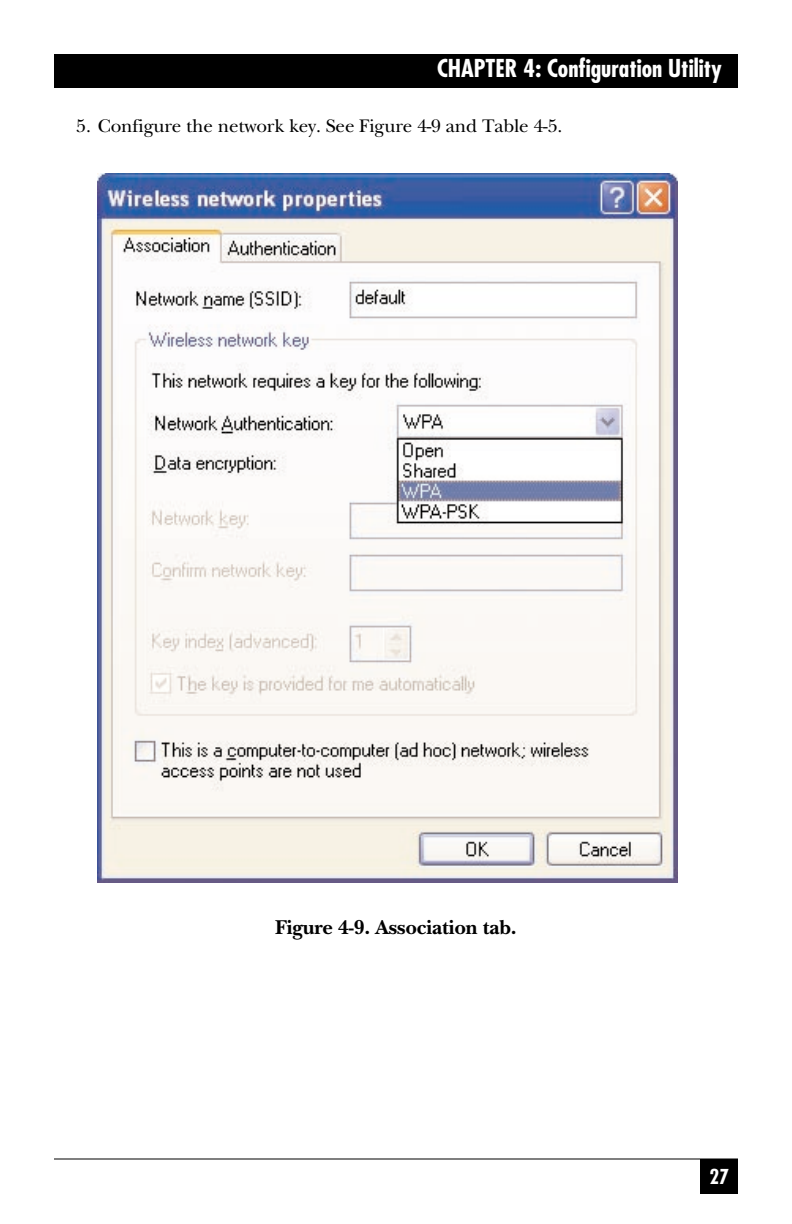
<style>
.page{position:relative;width:792px;height:1224px;background:#fff}
.page>*{position:absolute;margin:0;border:0;box-sizing:border-box;transform-origin:0 0}
.t1{font:700 condensed 24px "Futura";color:#fff}
.t2{font:700 20.8px "New Baskerville";letter-spacing:-.005em;color:#000}
.t3{font:700 condensed 20px "Futura";color:#fff}
.t4{font:19px "New Baskerville";letter-spacing:-.005em;color:#000}
</style>
<div class="page">
<div style="left:54px;top:54px;width:684px;height:34px;background:#000"></div>
<div style="left:700px;top:1159px;width:38px;height:35px;background:#000"></div>
<hr style="left:54px;top:1158px;width:684px;height:2px;background:#000">
<img style="left:97px;top:174px;width:580px;height:709px">
<p class="t1" style="left:437px;top:58px;width:286px">CHAPTER 4: Configuration Utility</p>
<p class="t4" style="left:76px;top:119px;width:488px">5. Configure the network key. See Figure 4-9 and Table 4-5.</p>
<p class="t2" style="left:275px;top:920px;width:243px">Figure 4-9. Association tab.</p>
<p class="t3" style="left:709px;top:1168px;width:21px">27</p>
</div>
